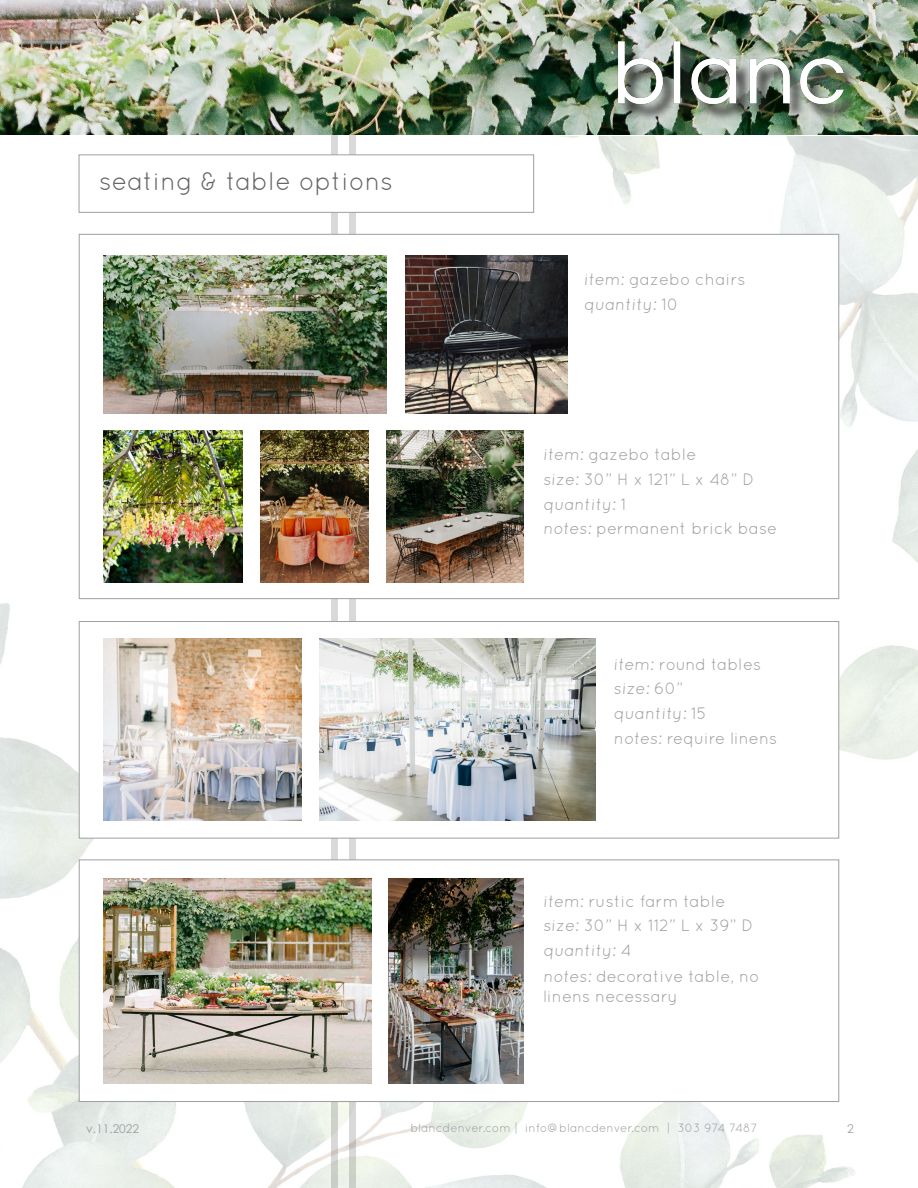
<style>
.page{position:relative;width:918px;height:1188px;background:#fff}
.page>*{position:absolute;margin:0;border:0;box-sizing:border-box;transform-origin:0 0}
.t1{font:25.5px "Quicksand";color:#636366}
.t2{font:16.5px/19.5px "Quicksand";color:#9d9fa2}
.t3{font:12px "Quicksand";letter-spacing:-.01em;color:#9d9fa2}
.t4{font:12px "Century Gothic";color:#9d9fa2}
</style>
<div class="page">
<img style="left:0;top:0;width:918px;height:1188px">
<svg style="left:331px;top:134px;width:7px;height:1054px"></svg>
<svg style="left:349px;top:87px;width:7px;height:1101px;background:#bfc3ba"></svg>
<img style="left:600px;top:14px;width:261px;height:115px">
<div style="left:79px;top:859px;width:760px;height:243px;background:#fff;border:1px solid #9d9fa2"></div>
<img style="left:103px;top:879px;width:268px;height:205px">
<img style="left:389px;top:879px;width:135px;height:205px">
<div style="left:79px;top:234px;width:760px;height:365px;background:#fff;border:1px solid #9d9fa2"></div>
<img style="left:406px;top:256px;width:161px;height:157px">
<img style="left:387px;top:431px;width:137px;height:152px">
<img style="left:103px;top:256px;width:284px;height:157px">
<img style="left:260px;top:431px;width:109px;height:152px">
<img style="left:103px;top:431px;width:140px;height:152px">
<div style="left:79px;top:621px;width:760px;height:218px;background:#fff;border:1px solid #9d9fa2"></div>
<img style="left:103px;top:639px;width:199px;height:182px">
<img style="left:319px;top:639px;width:276px;height:182px">
<div style="left:79px;top:154px;width:455px;height:59px;background:#fff;border:1px solid #9d9fa2"></div>
<p class="t1" style="left:99px;top:167px;width:295px">seating &amp; table options</p>
<p class="t2" style="left:584px;top:270px;width:163px">item: gazebo chairs</p>
<p class="t2" style="left:584px;top:294px;width:96px">quantity: 10</p>
<p class="t2" style="left:543px;top:445px;width:155px">item: gazebo table</p>
<p class="t2" style="left:543px;top:469px;width:213px">size: 30” H x 121” L x 48” D</p>
<p class="t2" style="left:543px;top:494px;width:85px">quantity: 1</p>
<p class="t2" style="left:543px;top:519px;width:236px">notes: permanent brick base</p>
<p class="t2" style="left:614px;top:654px;width:149px">item: round tables</p>
<p class="t2" style="left:614px;top:679px;width:71px">size: 60”</p>
<p class="t2" style="left:614px;top:703px;width:95px">quantity: 15</p>
<p class="t2" style="left:614px;top:728px;width:165px">notes: require linens</p>
<p class="t2" style="left:543px;top:891px;width:184px">item: rustic farm table</p>
<p class="t2" style="left:543px;top:916px;width:212px">size: 30” H x 112” L x 39” D</p>
<p class="t2" style="left:543px;top:940px;width:90px">quantity: 4</p>
<p class="t2" style="left:543px;top:967px;width:218px">notes: decorative table, no linens necessary</p>
<p class="t4" style="left:86px;top:1120px;width:55px">v.11.2022</p>
<p class="t3" style="left:410px;top:1121px;width:349px">blancdenver.com | info@blancdenver.com | 303 974 7487</p>
<p class="t4" style="left:847px;top:1120px;width:8px">2</p>
</div>
